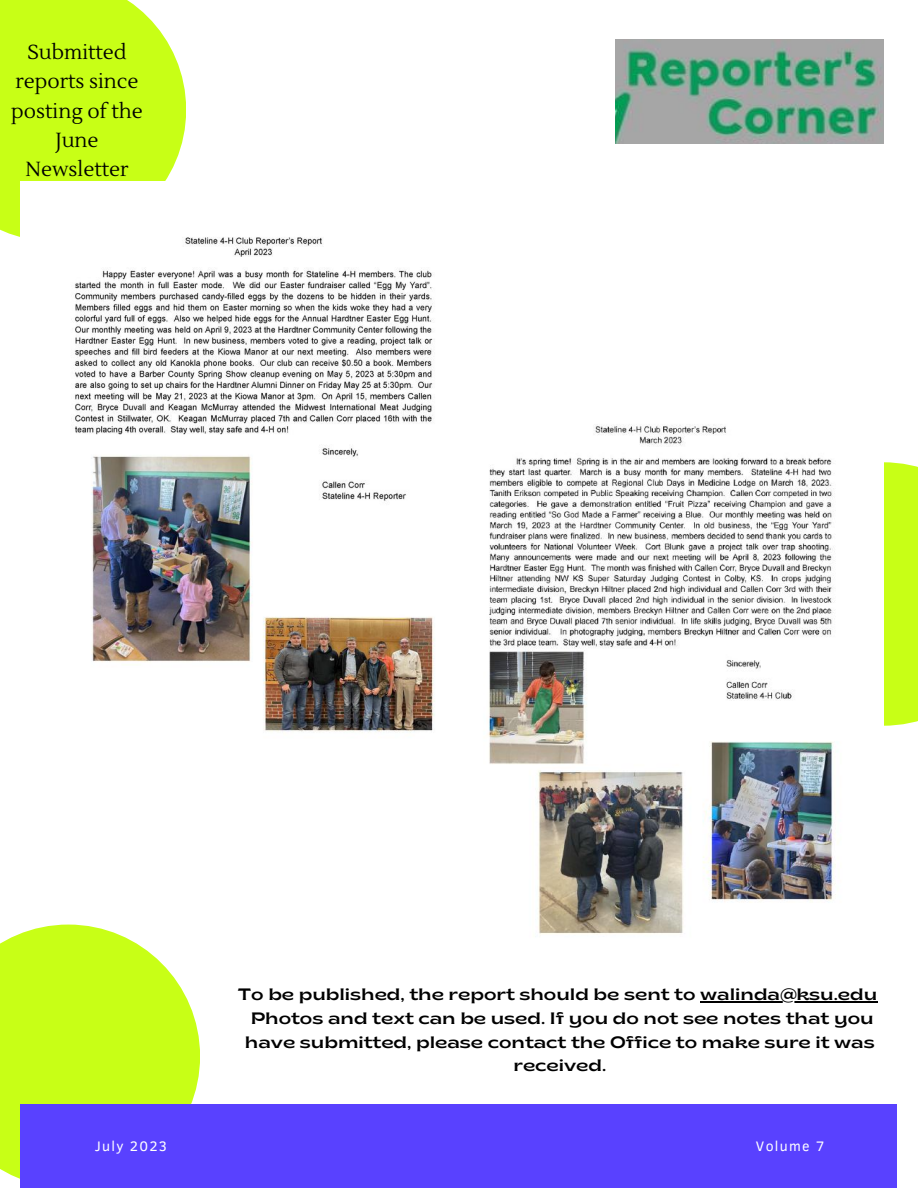
<style>
.page{position:relative;width:918px;height:1188px;background:#fff}
.page>*{position:absolute;margin:0;border:0;box-sizing:border-box;transform-origin:0 0}
.t1{font:20.4px/29.2px "Lustria";color:#000;text-align:center}
.t2{font:semi-expanded 16.5px/23.7px "Brice";color:#000;text-align:center}
.t3{font:14.1px "Clear Sans";letter-spacing:.09em;color:#fff}
</style>
<div class="page">
<svg style="left:0;top:925px;width:200px;height:263px;background:#cdfd33"></svg>
<div style="left:21px;top:1104px;width:876px;height:84px;background:#5941ff"></div>
<div style="left:0;top:0;width:186px;height:242px;background:#c8ff16"></div>
<img style="left:616px;top:40px;width:267px;height:103px">
<div style="left:751px;top:462px;width:167px;height:264px;background:#c8ff16"></div>
<img style="left:21px;top:182px;width:414px;height:550px">
<img style="left:488px;top:425px;width:395px;height:509px">
<hr style="left:700px;top:1001px;width:177px;height:2px;background:#000">
<p class="t1" style="left:11px;top:38px;width:133px">Submitted reports since posting of the<br>June<br>Newsletter</p>
<p class="t2" style="left:238px;top:984px;width:641px">To be published, the report should be sent to walinda@ksu.edu Photos and text can be used. If you do not see notes that you have submitted, please contact the Office to make sure it was received.</p>
<p class="t3" style="left:95px;top:1136px;width:74px">July 2023</p>
<p class="t3" style="left:756px;top:1136px;width:70px">Volume 7</p>
</div>
